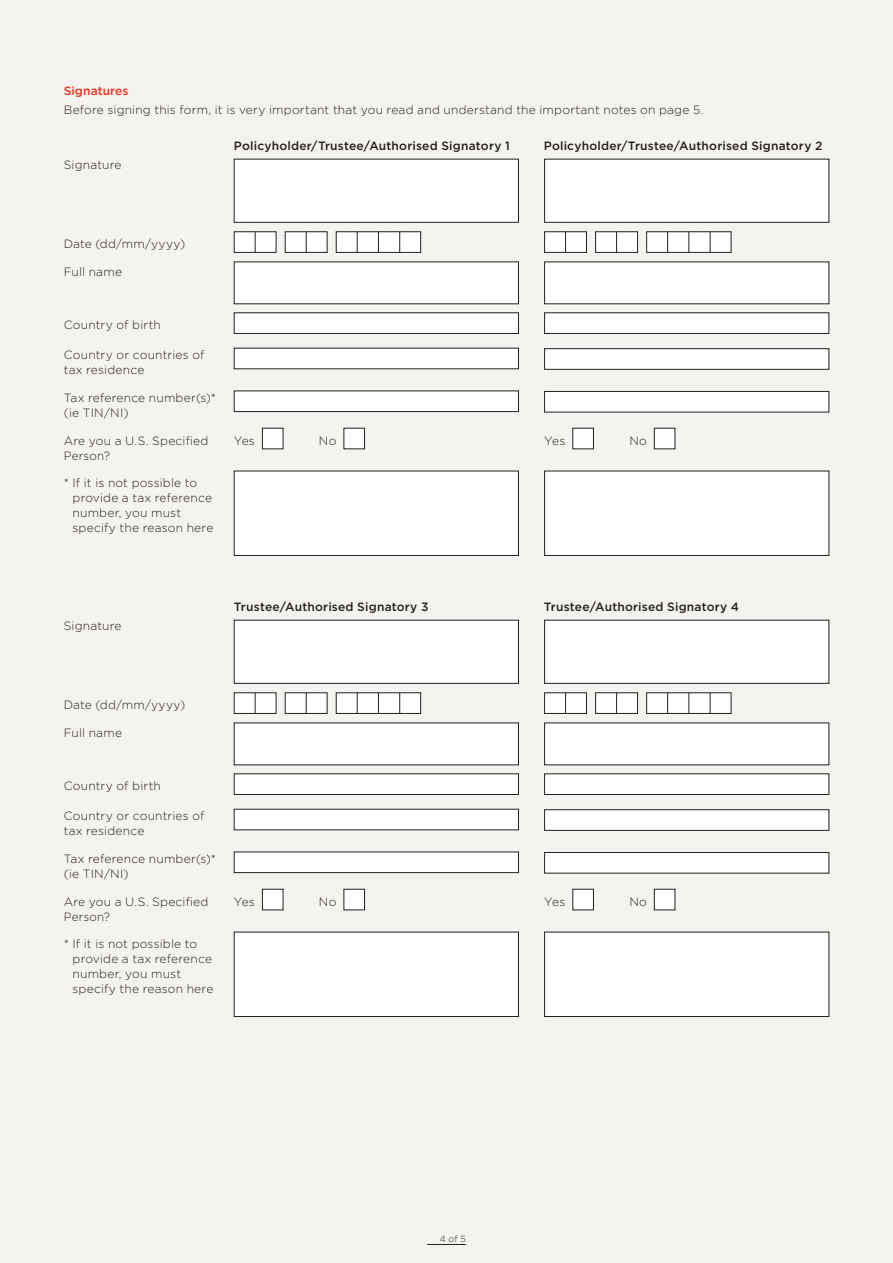
<style>
.page{position:relative;width:893px;height:1263px;background:#f5f3ef}
.page>*{position:absolute;margin:0;border:0;box-sizing:border-box;transform-origin:0 0}
.Body_text{font:300 12px/15px "Gotham";letter-spacing:.015em;color:#231f20}
.Body_text_bold{font:500 12px "Gotham";letter-spacing:.015em;color:#231f20}
.boxes{font:300 12px "Gotham";letter-spacing:.015em;color:#231f20}
.Subheading_Red{font:500 12px "Gotham";letter-spacing:.005em;color:#ef3122}
.t1{font:300 9px "Gotham";color:#231f20}
</style>
<div class="page">
<hr style="left:427px;top:1244px;width:39px;height:1px;background:#231f20">
<div style="left:234px;top:159px;width:284px;height:63px;background:#fff"></div>
<div style="left:234px;top:159px;width:285px;height:64px;border:1px solid #231f20"></div>
<div style="left:545px;top:159px;width:284px;height:63px;background:#fff"></div>
<div style="left:544px;top:159px;width:285px;height:64px;border:1px solid #231f20"></div>
<div style="left:234px;top:232px;width:42px;height:20px;background:#fff"></div>
<div style="left:234px;top:231px;width:42px;height:22px;border:1px solid #231f20"></div>
<svg style="left:255px;top:231px;width:1px;height:22px"></svg>
<div style="left:285px;top:232px;width:42px;height:20px;background:#fff"></div>
<div style="left:285px;top:231px;width:42px;height:22px;border:1px solid #231f20"></div>
<svg style="left:306px;top:231px;width:1px;height:22px"></svg>
<div style="left:336px;top:232px;width:85px;height:20px;background:#fff"></div>
<div style="left:336px;top:231px;width:85px;height:22px;border:1px solid #231f20"></div>
<svg style="left:357px;top:231px;width:1px;height:22px"></svg>
<svg style="left:378px;top:231px;width:1px;height:22px"></svg>
<svg style="left:399px;top:231px;width:1px;height:22px"></svg>
<div style="left:545px;top:232px;width:41px;height:20px;background:#fff"></div>
<div style="left:544px;top:231px;width:43px;height:22px;border:1px solid #231f20"></div>
<svg style="left:565px;top:231px;width:1px;height:22px"></svg>
<div style="left:596px;top:232px;width:41px;height:20px;background:#fff"></div>
<div style="left:595px;top:231px;width:43px;height:22px;border:1px solid #231f20"></div>
<svg style="left:616px;top:231px;width:1px;height:22px"></svg>
<div style="left:647px;top:232px;width:84px;height:20px;background:#fff"></div>
<div style="left:646px;top:231px;width:85px;height:22px;border:1px solid #231f20"></div>
<svg style="left:667px;top:231px;width:1px;height:22px"></svg>
<svg style="left:689px;top:231px;width:1px;height:22px"></svg>
<svg style="left:710px;top:231px;width:1px;height:22px"></svg>
<div style="left:234px;top:262px;width:284px;height:42px;background:#fff"></div>
<div style="left:545px;top:262px;width:284px;height:42px;background:#fff"></div>
<div style="left:234px;top:313px;width:284px;height:20px;background:#fff"></div>
<div style="left:234px;top:312px;width:285px;height:22px;border:1px solid #231f20"></div>
<div style="left:545px;top:313px;width:284px;height:20px;background:#fff"></div>
<div style="left:544px;top:312px;width:285px;height:22px;border:1px solid #231f20"></div>
<div style="left:234px;top:348px;width:284px;height:21px;background:#fff"></div>
<div style="left:545px;top:349px;width:284px;height:20px;background:#fff"></div>
<div style="left:544px;top:348px;width:285px;height:22px;border:1px solid #231f20"></div>
<div style="left:234px;top:391px;width:284px;height:21px;background:#fff"></div>
<div style="left:234px;top:391px;width:285px;height:21px;border:1px solid #231f20"></div>
<div style="left:545px;top:391px;width:284px;height:21px;background:#fff"></div>
<div style="left:544px;top:391px;width:285px;height:21px;border:1px solid #231f20"></div>
<div style="left:262px;top:428px;width:21px;height:21px;background:#fff"></div>
<div style="left:262px;top:428px;width:21px;height:21px;border:1px solid #231f20"></div>
<div style="left:344px;top:428px;width:21px;height:21px;background:#fff"></div>
<div style="left:344px;top:428px;width:21px;height:21px;border:1px solid #231f20"></div>
<div style="left:573px;top:428px;width:20px;height:21px;background:#fff"></div>
<div style="left:654px;top:428px;width:21px;height:21px;background:#fff"></div>
<div style="left:654px;top:428px;width:21px;height:21px;border:1px solid #231f20"></div>
<div style="left:234px;top:471px;width:284px;height:84px;background:#fff"></div>
<div style="left:234px;top:471px;width:285px;height:85px;border:1px solid #231f20"></div>
<div style="left:545px;top:471px;width:284px;height:84px;background:#fff"></div>
<div style="left:544px;top:471px;width:285px;height:85px;border:1px solid #231f20"></div>
<div style="left:234px;top:620px;width:284px;height:63px;background:#fff"></div>
<div style="left:234px;top:620px;width:285px;height:64px;border:1px solid #231f20"></div>
<div style="left:545px;top:620px;width:284px;height:63px;background:#fff"></div>
<div style="left:544px;top:620px;width:285px;height:64px;border:1px solid #231f20"></div>
<div style="left:234px;top:693px;width:42px;height:20px;background:#fff"></div>
<div style="left:234px;top:692px;width:42px;height:22px;border:1px solid #231f20"></div>
<svg style="left:255px;top:692px;width:1px;height:22px"></svg>
<div style="left:285px;top:693px;width:42px;height:20px;background:#fff"></div>
<div style="left:285px;top:692px;width:42px;height:22px;border:1px solid #231f20"></div>
<svg style="left:306px;top:692px;width:1px;height:22px"></svg>
<div style="left:336px;top:693px;width:85px;height:20px;background:#fff"></div>
<div style="left:336px;top:692px;width:85px;height:22px;border:1px solid #231f20"></div>
<svg style="left:357px;top:692px;width:1px;height:22px"></svg>
<svg style="left:378px;top:692px;width:1px;height:22px"></svg>
<svg style="left:399px;top:692px;width:1px;height:22px"></svg>
<div style="left:545px;top:693px;width:41px;height:20px;background:#fff"></div>
<div style="left:544px;top:692px;width:43px;height:22px;border:1px solid #231f20"></div>
<svg style="left:565px;top:692px;width:1px;height:22px"></svg>
<div style="left:596px;top:693px;width:41px;height:20px;background:#fff"></div>
<div style="left:595px;top:692px;width:43px;height:22px;border:1px solid #231f20"></div>
<svg style="left:616px;top:692px;width:1px;height:22px"></svg>
<div style="left:647px;top:693px;width:84px;height:20px;background:#fff"></div>
<div style="left:646px;top:692px;width:85px;height:22px;border:1px solid #231f20"></div>
<svg style="left:667px;top:692px;width:1px;height:22px"></svg>
<svg style="left:689px;top:692px;width:1px;height:22px"></svg>
<svg style="left:710px;top:692px;width:1px;height:22px"></svg>
<div style="left:234px;top:723px;width:284px;height:42px;background:#fff"></div>
<div style="left:545px;top:723px;width:284px;height:42px;background:#fff"></div>
<div style="left:234px;top:774px;width:284px;height:20px;background:#fff"></div>
<div style="left:234px;top:773px;width:285px;height:22px;border:1px solid #231f20"></div>
<div style="left:545px;top:774px;width:284px;height:20px;background:#fff"></div>
<div style="left:544px;top:773px;width:285px;height:22px;border:1px solid #231f20"></div>
<div style="left:234px;top:809px;width:284px;height:21px;background:#fff"></div>
<div style="left:545px;top:810px;width:284px;height:20px;background:#fff"></div>
<div style="left:544px;top:809px;width:285px;height:22px;border:1px solid #231f20"></div>
<div style="left:234px;top:852px;width:284px;height:21px;background:#fff"></div>
<div style="left:234px;top:852px;width:285px;height:21px;border:1px solid #231f20"></div>
<div style="left:545px;top:852px;width:284px;height:21px;background:#fff"></div>
<div style="left:544px;top:852px;width:285px;height:21px;border:1px solid #231f20"></div>
<div style="left:262px;top:889px;width:21px;height:21px;background:#fff"></div>
<div style="left:262px;top:889px;width:21px;height:21px;border:1px solid #231f20"></div>
<div style="left:344px;top:889px;width:21px;height:21px;background:#fff"></div>
<div style="left:344px;top:889px;width:21px;height:21px;border:1px solid #231f20"></div>
<div style="left:573px;top:889px;width:20px;height:21px;background:#fff"></div>
<div style="left:572px;top:889px;width:22px;height:21px;border:1px solid #231f20"></div>
<div style="left:654px;top:889px;width:21px;height:21px;background:#fff"></div>
<div style="left:654px;top:889px;width:21px;height:21px;border:1px solid #231f20"></div>
<div style="left:234px;top:932px;width:284px;height:84px;background:#fff"></div>
<div style="left:234px;top:932px;width:285px;height:85px;border:1px solid #231f20"></div>
<div style="left:545px;top:932px;width:284px;height:84px;background:#fff"></div>
<div style="left:544px;top:932px;width:285px;height:85px;border:1px solid #231f20"></div>
<p class="Subheading_Red" style="left:64px;top:83px;width:66px">Signatures</p>
<p class="Body_text" style="left:64px;top:102px;width:641px">Before signing this form, it is very important that you read and understand the important notes on page 5.</p>
<p class="Body_text_bold" style="left:234px;top:138px;width:278px">Policyholder/Trustee/Authorised Signatory 1</p>
<p class="Body_text_bold" style="left:544px;top:138px;width:280px">Policyholder/Trustee/Authorised Signatory 2</p>
<p class="Body_text" style="left:64px;top:157px;width:59px">Signature</p>
<p class="Body_text" style="left:64px;top:236px;width:123px">Date (dd/mm/yyyy)</p>
<p class="Body_text" style="left:64px;top:264px;width:60px">Full name</p>
<p class="boxes" style="left:64px;top:317px;width:99px">Country of birth</p>
<p class="Body_text" style="left:64px;top:347px;width:142px">Country or countries of tax residence</p>
<p class="Body_text" style="left:64px;top:390px;width:154px">Tax reference number(s)* (ie TIN/NI)</p>
<p class="Body_text" style="left:64px;top:433px;width:146px">Are you a U.S. Specified</p>
<p class="Body_text" style="left:234px;top:433px;width:23px">Yes</p>
<p class="Body_text" style="left:319px;top:433px;width:19px">No</p>
<p class="Body_text" style="left:544px;top:433px;width:23px">Yes</p>
<p class="Body_text" style="left:629px;top:433px;width:19px">No</p>
<p class="Body_text" style="left:64px;top:448px;width:48px">Person?</p>
<p class="Body_text" style="left:73px;top:475px;width:142px;text-indent:-9px">* If it is not possible to provide a tax reference number, you must specify the reason here</p>
<p class="Body_text" style="left:64px;top:618px;width:59px">Signature</p>
<p class="Body_text" style="left:64px;top:697px;width:123px">Date (dd/mm/yyyy)</p>
<p class="Body_text" style="left:64px;top:725px;width:60px">Full name</p>
<p class="Body_text_bold" style="left:234px;top:599px;width:196px">Trustee/Authorised Signatory 3</p>
<p class="Body_text_bold" style="left:544px;top:599px;width:197px">Trustee/Authorised Signatory 4</p>
<p class="boxes" style="left:64px;top:778px;width:99px">Country of birth</p>
<p class="Body_text" style="left:64px;top:808px;width:142px">Country or countries of tax residence</p>
<p class="Body_text" style="left:64px;top:851px;width:154px">Tax reference number(s)* (ie TIN/NI)</p>
<p class="Body_text" style="left:64px;top:894px;width:146px">Are you a U.S. Specified</p>
<p class="Body_text" style="left:234px;top:894px;width:23px">Yes</p>
<p class="Body_text" style="left:319px;top:894px;width:19px">No</p>
<p class="Body_text" style="left:544px;top:894px;width:23px">Yes</p>
<p class="Body_text" style="left:629px;top:894px;width:19px">No</p>
<p class="Body_text" style="left:64px;top:909px;width:48px">Person?</p>
<p class="Body_text" style="left:73px;top:936px;width:142px;text-indent:-9px">* If it is not possible to provide a tax reference number, you must specify the reason here</p>
<p class="t1" style="left:440px;top:1233px;width:27px">4 of 5</p>
</div>
